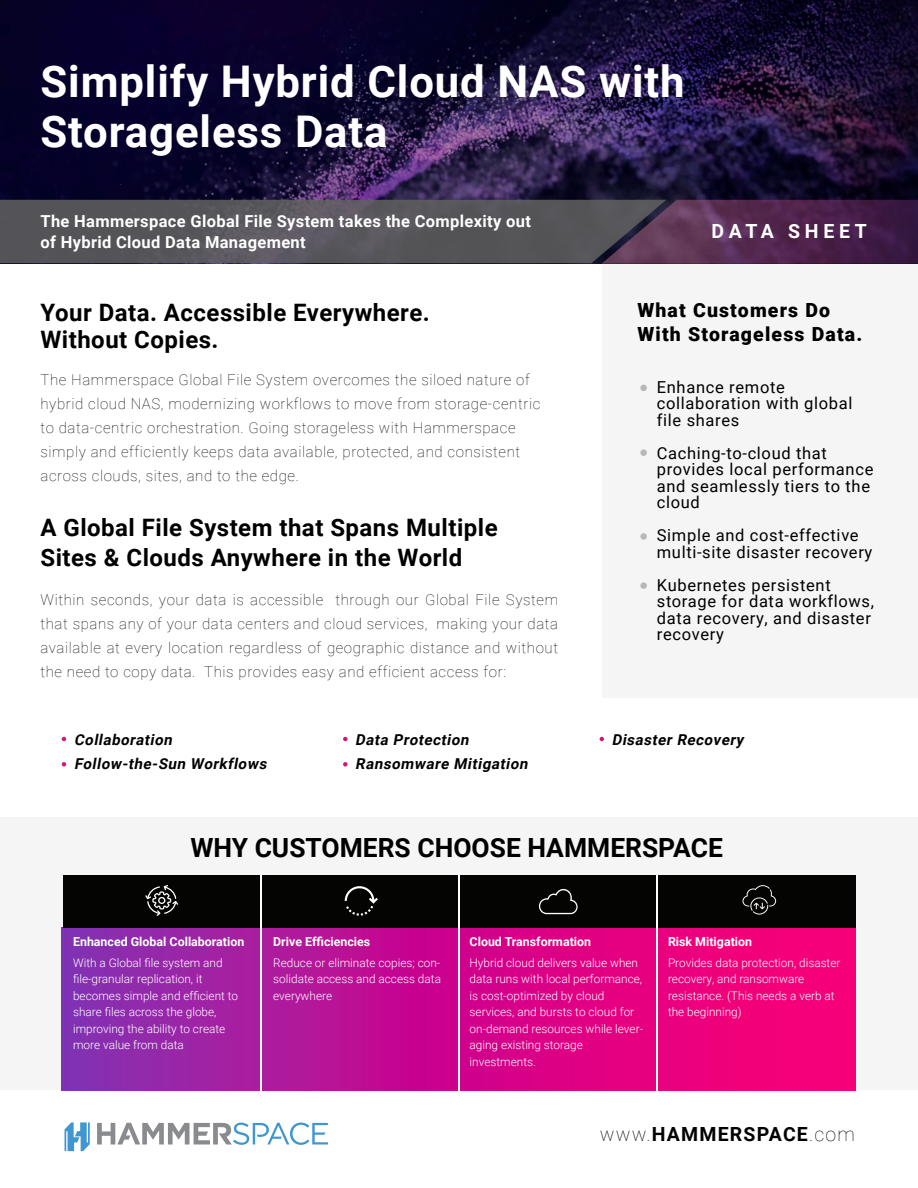
<style>
.page{position:relative;width:918px;height:1188px;background:#fff}
.page>*{position:absolute;margin:0;border:0;box-sizing:border-box;transform-origin:0 0}
.t1{font:700 43.65px "Roboto";letter-spacing:.02em;color:#fff}
.t2{font:700 26.4px "Roboto";color:#000}
.t3{font:700 24px/27px "Roboto";letter-spacing:.02em;color:#000}
.t4{font:900 19.5px/23.4px "Roboto";letter-spacing:.06em;color:#000}
.t5{font:700 19.5px "Roboto";letter-spacing:.06em;color:#000}
.t6{font:700 19.5px "Roboto";letter-spacing:.24em;color:#fff}
.t7{font:16.5px/16.5px "Roboto";letter-spacing:.04em;color:#000}
.t8{font:700 16.5px/21px "Roboto";letter-spacing:.02em;color:#fff}
.t9{font:100 15px/24px "Roboto";letter-spacing:.04em;color:#000}
.t10{font:italic 700 15px "Roboto";color:#000}
.t11{font:700 12.45px "Roboto";color:#fff}
.t12{font:300 11.85px/16.5px "Roboto";color:#fff}
.s1{font-weight:100}
</style>
<div class="page">
<img style="left:0;top:0;width:918px;height:200px">
<div style="left:602px;top:264px;width:316px;height:434px;background:#f5f5f5"></div>
<svg style="left:61px;top:927px;width:795px;height:163px;background:#c60d8e"></svg>
<div style="left:63px;top:875px;width:793px;height:52px;background:#040503"></div>
<svg style="left:145px;top:885px;width:33px;height:31px"></svg>
<svg style="left:539px;top:888px;width:39px;height:26px"></svg>
<svg style="left:345px;top:886px;width:33px;height:30px"></svg>
<svg style="left:742px;top:885px;width:34px;height:30px"></svg>
<hr style="left:260px;top:875px;width:2px;height:219px;background:#fff">
<hr style="left:458px;top:875px;width:2px;height:219px;background:#fff">
<hr style="left:656px;top:875px;width:2px;height:219px;background:#fff">
<svg style="left:64px;top:1122px;width:26px;height:29px"></svg>
<svg style="left:97px;top:1123px;width:231px;height:22px"></svg>
<svg style="left:0;top:200px;width:918px;height:64px;background:#534656"></svg>
<div style="left:640px;top:385px;width:7px;height:6px;background:#b8b8b8;border-radius:50%"></div>
<div style="left:640px;top:449px;width:7px;height:7px;background:#b8b8b8;border-radius:50%"></div>
<div style="left:640px;top:533px;width:7px;height:7px;background:#b8b8b8;border-radius:50%"></div>
<div style="left:640px;top:582px;width:7px;height:7px;background:#b8b8b8;border-radius:50%"></div>
<svg style="left:62px;top:737px;width:4px;height:4px"></svg>
<svg style="left:343px;top:737px;width:5px;height:4px"></svg>
<svg style="left:600px;top:737px;width:4px;height:4px"></svg>
<svg style="left:62px;top:762px;width:4px;height:5px"></svg>
<svg style="left:343px;top:762px;width:5px;height:5px"></svg>
<p class="t1" style="left:40px;top:51px;width:646px">Simplify Hybrid Cloud NAS with</p>
<p class="t1" style="left:40px;top:101px;width:349px">Storageless Data</p>
<p class="t8" style="left:40px;top:210px;width:492px">The Hammerspace Global File System takes the Complexity out of Hybrid Cloud Data Management</p>
<p class="t6" style="left:711px;top:217px;width:157px">DATA SHEET</p>
<p class="t3" style="left:40px;top:299px;width:391px">Your Data. Accessible Everywhere.<br>Without Copies.</p>
<p class="t9" style="left:40px;top:367px;width:501px">The Hammerspace Global File System overcomes the siloed nature of hybrid cloud NAS, modernizing workflows to move from storage-centric to data-centric orchestration. Going storageless with Hammerspace simply and efficiently keeps data available, protected, and consistent across clouds, sites, and to the edge.</p>
<p class="t3" style="left:40px;top:512px;width:459px;line-height:30px">A Global File System that Spans Multiple<br>Sites &amp; Clouds Anywhere in the World</p>
<p class="t9" style="left:40px;top:587px;width:519px;text-align:justify">Within seconds, your data is accessible through our Global File System that spans any of your data centers and cloud services, making your data available at every location regardless of geographic distance and without the need to copy data. This provides easy and efficient access for:</p>
<p class="t4" style="left:637px;top:298px;width:226px">What Customers Do<br>With Storageless Data.</p>
<p class="t7" style="left:657px;top:378px;width:197px">Enhance remote collaboration with global file shares</p>
<p class="t7" style="left:657px;top:444px;width:218px">Caching-to-cloud that provides local performance and seamlessly tiers to the cloud</p>
<p class="t7" style="left:657px;top:527px;width:217px">Simple and cost-effective multi-site disaster recovery</p>
<p class="t7" style="left:657px;top:576px;width:219px">Kubernetes persistent storage for data workflows, data recovery, and disaster recovery</p>
<p class="t10" style="left:74px;top:729px;width:103px">Collaboration</p>
<p class="t10" style="left:74px;top:753px;width:197px">Follow-the-Sun Workflows</p>
<p class="t10" style="left:355px;top:729px;width:118px">Data Protection</p>
<p class="t10" style="left:355px;top:753px;width:177px">Ransomware Mitigation</p>
<p class="t10" style="left:612px;top:729px;width:137px">Disaster Recovery</p>
<p class="t2" style="left:190px;top:829px;width:534px">WHY CUSTOMERS CHOOSE HAMMERSPACE</p>
<p class="t11" style="left:73px;top:933px;width:173px">Enhanced Global Collaboration</p>
<p class="t12" style="left:73px;top:954px;width:151px">With a Global file system and file-granular replication, it</p>
<p class="t12" style="left:73px;top:987px;width:167px">becomes simple and efficient to share files across the globe,</p>
<p class="t12" style="left:73px;top:1020px;width:154px">improving the ability to create more value from data</p>
<p class="t11" style="left:273px;top:933px;width:99px">Drive Efficiencies</p>
<p class="t12" style="left:273px;top:954px;width:169px;text-align:justify">Reduce or eliminate copies; con&shy;solidate access and access data everywhere</p>
<p class="t11" style="left:470px;top:933px;width:123px">Cloud Transformation</p>
<p class="t12" style="left:470px;top:954px;width:174px">Hybrid cloud delivers value when data runs with local performance, is cost-optimized by cloud</p>
<p class="t12" style="left:470px;top:1003px;width:175px">services, and bursts to cloud for on-demand resources while lever&shy;aging existing storage</p>
<p class="t12" style="left:470px;top:1053px;width:68px">investments.</p>
<p class="t11" style="left:668px;top:933px;width:86px">Risk Mitigation</p>
<p class="t12" style="left:668px;top:954px;width:174px">Provides data protection, disaster recovery, and ransomware</p>
<p class="t12" style="left:668px;top:987px;width:168px">resistance. (This needs a verb at the beginning)</p>
<p class="t5" style="left:600px;top:1121px;width:256px"><span class="s1">www.</span>HAMMERSPACE<span class="s1">.com</span></p>
</div>
